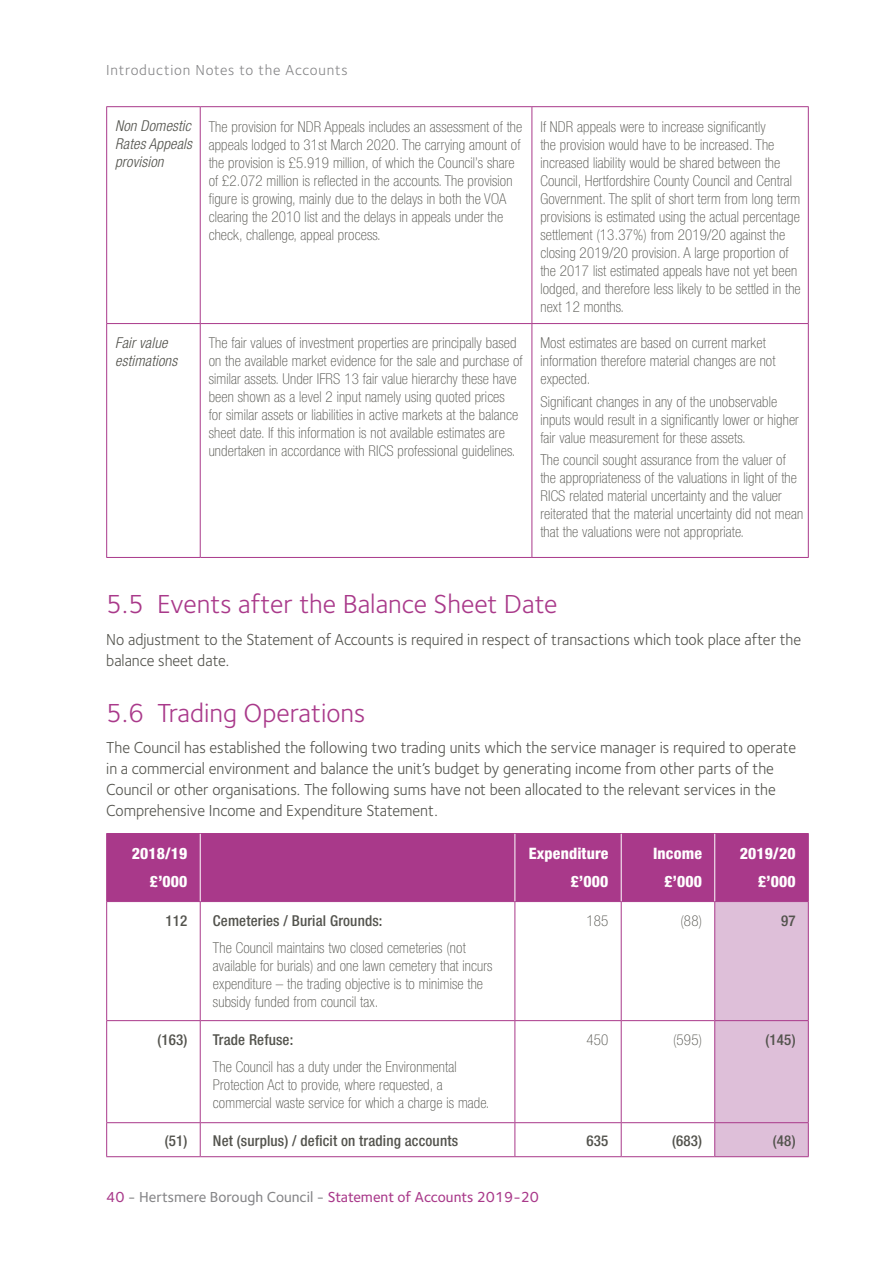
<style>
.page{position:relative;width:893px;height:1263px;background:#fff}
.page>*{position:absolute;margin:0;border:0;box-sizing:border-box;transform-origin:0 0}
.t1{font:27px "Foundry Sterling";color:#a9398a}
.t2{font:16.5px/21px "Foundry Sterling";color:#53534d;scale:.95 1}
.t3{font:800 condensed 15.75px/28px "Helvetica Neue";letter-spacing:.01em;color:#fff;text-align:right}
.t4{font:100 condensed 15px/18px "Helvetica Neue";letter-spacing:.01em;color:#53534d}
.t5{font:500 condensed 15px "Helvetica Neue";letter-spacing:.01em;color:#53534d}
.t6{font:500 15px "Foundry Sterling";color:#a9398a}
.t7{font:italic 300 condensed 15px/18px "Helvetica Neue";letter-spacing:.01em;color:#53534d;text-align:justify}
.t8{font:15px "Foundry Sterling";letter-spacing:.05em;color:#868688}
.s1{color:#868688}
</style>
<div class="page">
<hr style="left:106px;top:106px;width:94px;height:1px;background:#a9398a">
<hr style="left:106px;top:107px;width:1px;height:216px;background:#a9398a">
<hr style="left:200px;top:106px;width:332px;height:1px;background:#a9398a">
<hr style="left:200px;top:107px;width:1px;height:216px;background:#a9398a">
<hr style="left:532px;top:106px;width:277px;height:1px;background:#a9398a">
<hr style="left:531px;top:107px;width:1px;height:216px;background:#a9398a">
<hr style="left:808px;top:107px;width:1px;height:216px;background:#a9398a">
<hr style="left:106px;top:323px;width:94px;height:1px;background:#a9398a">
<hr style="left:106px;top:324px;width:1px;height:233px;background:#a9398a">
<hr style="left:200px;top:323px;width:332px;height:1px;background:#a9398a">
<hr style="left:200px;top:324px;width:1px;height:233px;background:#a9398a">
<hr style="left:532px;top:323px;width:277px;height:1px;background:#a9398a">
<hr style="left:531px;top:324px;width:1px;height:233px;background:#a9398a">
<hr style="left:808px;top:324px;width:1px;height:233px;background:#a9398a">
<hr style="left:106px;top:557px;width:94px;height:1px;background:#a9398a">
<hr style="left:200px;top:557px;width:332px;height:1px;background:#a9398a">
<hr style="left:532px;top:557px;width:277px;height:1px;background:#a9398a">
<div style="left:107px;top:834px;width:701px;height:67px;background:#a9398a"></div>
<svg style="left:107px;top:902px;width:607px;height:254px"></svg>
<div style="left:715px;top:902px;width:93px;height:254px;background:#debfd9"></div>
<hr style="left:106px;top:833px;width:94px;height:1px;background:#a9398a">
<hr style="left:106px;top:834px;width:1px;height:67px;background:#a9398a">
<hr style="left:200px;top:833px;width:315px;height:1px;background:#a9398a">
<hr style="left:515px;top:833px;width:106px;height:1px;background:#a9398a">
<hr style="left:621px;top:833px;width:94px;height:1px;background:#a9398a">
<hr style="left:715px;top:833px;width:94px;height:1px;background:#a9398a">
<hr style="left:808px;top:834px;width:1px;height:67px;background:#a9398a">
<hr style="left:106px;top:901px;width:94px;height:1px;background:#a9398a">
<hr style="left:106px;top:902px;width:1px;height:118px;background:#a9398a">
<hr style="left:200px;top:901px;width:315px;height:1px;background:#a9398a">
<hr style="left:200px;top:902px;width:1px;height:118px;background:#a9398a">
<hr style="left:515px;top:901px;width:106px;height:1px;background:#a9398a">
<hr style="left:514px;top:902px;width:1px;height:118px;background:#a9398a">
<hr style="left:621px;top:901px;width:94px;height:1px;background:#a9398a">
<hr style="left:621px;top:902px;width:1px;height:118px;background:#a9398a">
<hr style="left:715px;top:901px;width:94px;height:1px;background:#a9398a">
<hr style="left:714px;top:902px;width:1px;height:118px;background:#a9398a">
<hr style="left:808px;top:902px;width:1px;height:118px;background:#a9398a">
<hr style="left:106px;top:1020px;width:94px;height:1px;background:#a9398a">
<hr style="left:106px;top:1021px;width:1px;height:101px;background:#a9398a">
<hr style="left:200px;top:1020px;width:315px;height:1px;background:#a9398a">
<hr style="left:200px;top:1021px;width:1px;height:101px;background:#a9398a">
<hr style="left:515px;top:1020px;width:106px;height:1px;background:#a9398a">
<hr style="left:514px;top:1021px;width:1px;height:101px;background:#a9398a">
<hr style="left:621px;top:1020px;width:94px;height:1px;background:#a9398a">
<hr style="left:621px;top:1021px;width:1px;height:101px;background:#a9398a">
<hr style="left:715px;top:1020px;width:94px;height:1px;background:#a9398a">
<hr style="left:714px;top:1021px;width:1px;height:101px;background:#a9398a">
<hr style="left:808px;top:1021px;width:1px;height:101px;background:#a9398a">
<hr style="left:106px;top:1122px;width:94px;height:1px;background:#a9398a">
<hr style="left:106px;top:1123px;width:1px;height:33px;background:#a9398a">
<hr style="left:200px;top:1122px;width:315px;height:1px;background:#a9398a">
<hr style="left:200px;top:1123px;width:1px;height:33px;background:#a9398a">
<hr style="left:515px;top:1122px;width:106px;height:1px;background:#a9398a">
<hr style="left:514px;top:1123px;width:1px;height:33px;background:#a9398a">
<hr style="left:621px;top:1122px;width:94px;height:1px;background:#a9398a">
<hr style="left:621px;top:1123px;width:1px;height:33px;background:#a9398a">
<hr style="left:715px;top:1122px;width:94px;height:1px;background:#a9398a">
<hr style="left:714px;top:1123px;width:1px;height:33px;background:#a9398a">
<hr style="left:808px;top:1123px;width:1px;height:33px;background:#a9398a">
<hr style="left:106px;top:1156px;width:94px;height:1px;background:#a9398a">
<hr style="left:200px;top:1156px;width:315px;height:1px;background:#a9398a">
<hr style="left:515px;top:1156px;width:106px;height:1px;background:#a9398a">
<hr style="left:621px;top:1156px;width:94px;height:1px;background:#a9398a">
<hr style="left:715px;top:1156px;width:94px;height:1px;background:#a9398a">
<hr style="left:200px;top:834px;width:1px;height:67px;background:#fff">
<hr style="left:514px;top:834px;width:1px;height:67px;background:#fff">
<hr style="left:621px;top:834px;width:1px;height:67px;background:#fff">
<hr style="left:714px;top:834px;width:1px;height:67px;background:#fff">
<p class="t8" style="left:106px;top:62px;width:243px">Introduction Notes to the Accounts</p>
<p class="t7" style="left:115px;top:117px;width:78px">Non Domestic Rates Appeals provision</p>
<p class="t4" style="left:209px;top:117px;width:315px">The provision for NDR Appeals includes an assessment of the appeals lodged to 31st March 2020. The carrying amount of the provision is £5.919 million, of which the Council’s share of £2.072 million is reflected in the accounts. The provision figure is growing, mainly due to the delays in both the VOA clearing the 2010 list and the delays in appeals under the check, challenge, appeal process.</p>
<p class="t4" style="left:540px;top:117px;width:262px">If NDR appeals were to increase significantly<br>the provision would have to be increased. The increased liability would be shared between the Council, Hertfordshire County Council and Central Government. The split of short term from long term provisions is estimated using the actual percentage settlement (13.37%) from 2019/20 against the closing 2019/20 provision. A large proportion of the 2017 list estimated appeals have not yet been lodged, and therefore less likely to be settled in the next 12 months.</p>
<p class="t7" style="left:115px;top:334px;width:64px">Fair value estimations</p>
<p class="t4" style="left:209px;top:334px;width:315px">The fair values of investment properties are principally based on the available market evidence for the sale and purchase of similar assets. Under IFRS 13 fair value hierarchy these have been shown as a level 2 input namely using quoted prices<br>for similar assets or liabilities in active markets at the balance sheet date. If this information is not available estimates are undertaken in accordance with RICS professional guidelines.</p>
<p class="t4" style="left:540px;top:334px;width:237px">Most estimates are based on current market information therefore material changes are not expected.</p>
<p class="t4" style="left:540px;top:392px;width:260px">Significant changes in any of the unobservable inputs would result in a significantly lower or higher fair value measurement for these assets.</p>
<p class="t4" style="left:540px;top:450px;width:264px">The council sought assurance from the valuer of the appropriateness of the valuations in light of the RICS related material uncertainty and the valuer reiterated that the material uncertainty did not mean that the valuations were not appropriate.</p>
<h1 class="t1" style="left:106px;top:589px;width:453px">5.5 Events after the Balance Sheet Date</h1>
<p class="t2" style="left:106px;top:629px;width:733px">No adjustment to the Statement of Accounts is required in respect of transactions which took place after the balance sheet date.</p>
<h1 class="t1" style="left:106px;top:697px;width:261px">5.6 Trading Operations</h1>
<p class="t2" style="left:106px;top:737px;width:728px">The Council has established the following two trading units which the service manager is required to operate in a commercial environment and balance the unit’s budget by generating income from other parts of the Council or other organisations. The following sums have not been allocated to the relevant services in the Comprehensive Income and Expenditure Statement.</p>
<p class="t3" style="left:132px;top:839px;width:57px">2018/19 £’000</p>
<p class="t3" style="left:529px;top:839px;width:81px">Expenditure £’000</p>
<p class="t3" style="left:653px;top:839px;width:50px">Income £’000</p>
<p class="t3" style="left:740px;top:839px;width:57px">2019/20 £’000</p>
<p class="t5" style="left:166px;top:912px;width:23px">112</p>
<p class="t5" style="left:213px;top:912px;width:171px">Cemeteries / Burial Grounds:</p>
<p class="t4" style="left:213px;top:938px;width:281px">The Council maintains two closed cemeteries (not available for burials) and one lawn cemetery that incurs expenditure – the trading objective is to minimise the subsidy funded from council tax.</p>
<p class="t4" style="left:587px;top:912px;width:23px">185</p>
<p class="t4" style="left:680px;top:912px;width:23px">(88)</p>
<p class="t5" style="left:781px;top:912px;width:16px">97</p>
<p class="t5" style="left:157px;top:1031px;width:31px">(163)</p>
<p class="t5" style="left:213px;top:1031px;width:82px">Trade Refuse:</p>
<p class="t4" style="left:213px;top:1057px;width:278px">The Council has a duty under the Environmental<br>Protection Act to provide, where requested, a commercial waste service for which a charge is made.</p>
<p class="t4" style="left:587px;top:1031px;width:23px">450</p>
<p class="t4" style="left:673px;top:1031px;width:30px">(595)</p>
<p class="t5" style="left:766px;top:1031px;width:31px">(145)</p>
<p class="t5" style="left:165px;top:1131px;width:295px">(51) Net (surplus) / deficit on trading accounts</p>
<p class="t5" style="left:587px;top:1131px;width:23px">635</p>
<p class="t5" style="left:672px;top:1131px;width:31px">(683)</p>
<p class="t5" style="left:773px;top:1131px;width:24px">(48)</p>
<p class="t6" style="left:106px;top:1188px;width:434px">40 <span class="s1">- Hertsmere Borough Council -</span> Statement of Accounts 2019-20</p>
</div>
